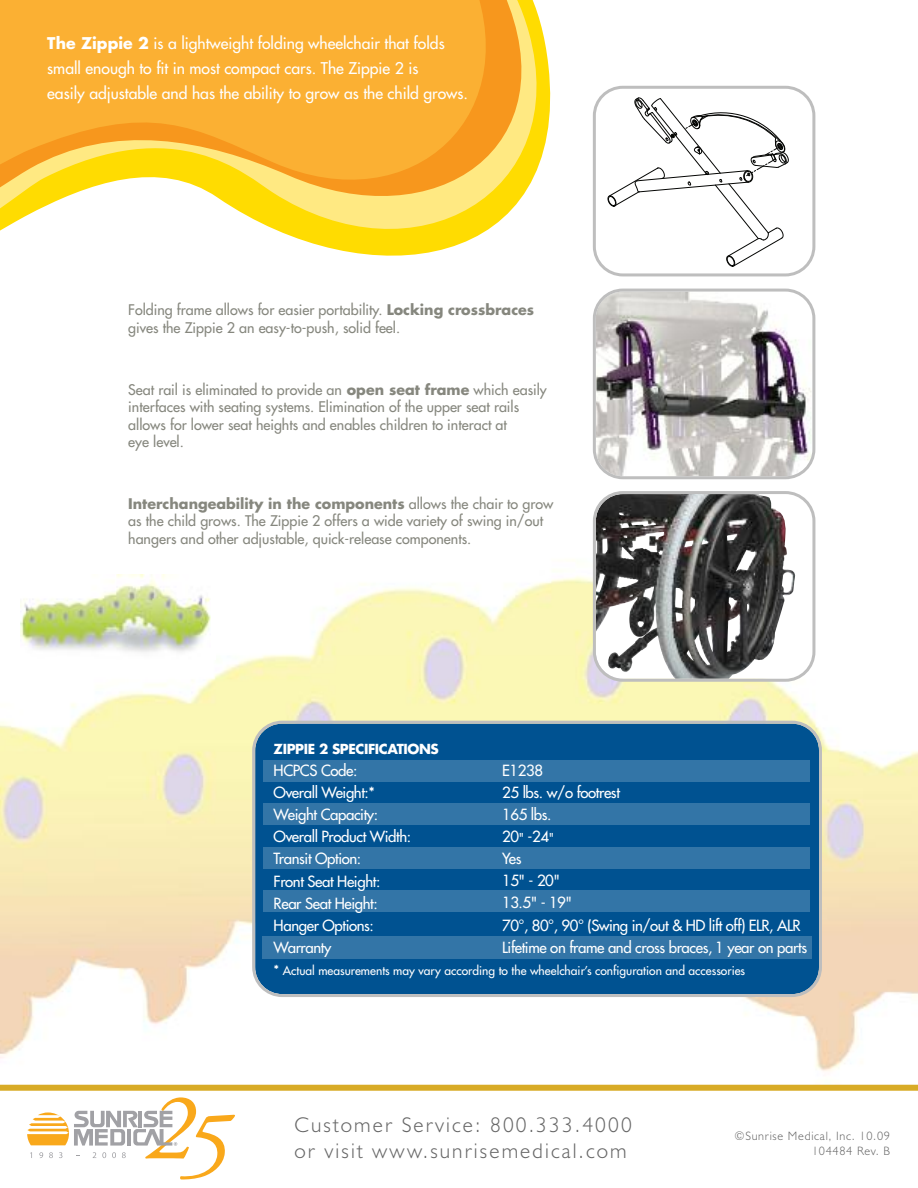
<style>
.page{position:relative;width:918px;height:1188px;background:#fff}
.page>*{position:absolute;margin:0;border:0;box-sizing:border-box;transform-origin:0 0}
.t1{font:300 21.3px/25.5px "Humanist 521 BT";letter-spacing:.1em;color:#666}
.t2{font:15.75px/25.2px "Futura";color:#fff}
.t3{font:15px/22.2px "Futura";letter-spacing:-.025em;color:#fff}
.t4{font:14.25px/17.4px "Futura";color:#86877e}
.t5{font:700 13.5px "Futura";letter-spacing:-.03em;color:#fff}
.t6{font:300 12.15px/14.5px "Humanist 521 BT";letter-spacing:.06em;color:#666;text-align:right}
.t7{font:12px "Futura";color:#fff}
.s1{font-weight:700}
.s2{font-size:13.5px}
.s3{font-size:12px}
</style>
<div class="page">
<img style="left:0;top:536px;width:918px;height:549px">
<svg style="left:532px;top:0;width:19px;height:180px;fill:#ffdc01"></svg>
<svg style="left:0;top:0;width:532px;height:247px;fill:#fbb033"></svg>
<svg style="left:326px;top:247px;width:125px;height:9px"></svg>
<svg style="left:252px;top:721px;width:570px;height:276px"></svg>
<div style="left:263px;top:760px;width:547px;height:152px;background:#005291"></div>
<div style="left:263px;top:760px;width:273px;height:22px;background:#3375a7"></div>
<div style="left:536px;top:760px;width:274px;height:22px;background:#3375a7"></div>
<div style="left:263px;top:803px;width:273px;height:22px;background:#3375a7"></div>
<div style="left:536px;top:803px;width:274px;height:22px;background:#3375a7"></div>
<div style="left:263px;top:847px;width:273px;height:21px;background:#3375a7"></div>
<div style="left:536px;top:847px;width:274px;height:21px;background:#3375a7"></div>
<div style="left:263px;top:890px;width:273px;height:22px;background:#3375a7"></div>
<div style="left:536px;top:890px;width:274px;height:22px;background:#3375a7"></div>
<div style="left:262px;top:937px;width:549px;height:22px;background:#3375a7"></div>
<div style="left:0;top:1085px;width:918px;height:6px;background:#d8ab26"></div>
<svg style="left:27px;top:1097px;width:208px;height:82px"></svg>
<svg style="left:593px;top:86px;width:222px;height:190px"></svg>
<svg style="left:593px;top:289px;width:222px;height:190px"></svg>
<svg style="left:593px;top:491px;width:222px;height:191px"></svg>
<div style="left:20px;top:574px;width:196px;height:86px;background:#fff"></div>
<img style="left:20px;top:574px;width:190px;height:78px">
<p class="t2" style="left:47px;top:31px;width:422px"><span class="s1">The Zippie 2</span> is a lightweight folding wheelchair that folds small enough to fit in most compact cars. The Zippie 2 is<br>easily adjustable and has the ability to grow as the child grows.</p>
<p class="t4" style="left:128px;top:302px;width:408px">Folding frame allows for easier portability. <span class="s1">Locking crossbraces </span>gives the Zippie 2 an easy-to-push, solid feel.</p>
<p class="t4" style="left:128px;top:382px;width:420px">Seat rail is eliminated to provide an <span class="s1">open seat frame</span> which easily interfaces with seating systems. Elimination of the upper seat rails allows for lower seat heights and enables children to interact at<br>eye level.</p>
<p class="t4" style="left:128px;top:496px;width:427px"><span class="s1">Interchangeability in the components</span> allows the chair to grow as the child grows. The Zippie 2 offers a wide variety of swing in/out hangers and other adjustable, quick-release components.</p>
<p class="t5" style="left:274px;top:742px;width:167px">ZIPPIE 2 SPECIFICATIONS</p>
<p class="t3" style="left:274px;top:760px;width:139px">HCPCS Code:<br>Overall Weight:*<br>Weight Capacity:<br>Overall Product Width:<br>Transit Option:<br>Front Seat Height:<br>Rear Seat Height:<br>Hanger Options:<br>Warranty</p>
<p class="t7" style="left:274px;top:965px;width:473px"><span class="s2">*</span> Actual measurements may vary according to the wheelchair’s configuration and accessories</p>
<p class="t3" style="left:502px;top:760px;width:119px">E1238<br>25 lbs. w/o footrest<br>165 lbs.<br>20<span class="s3">"</span> -24<span class="s3">"<br></span>Yes<br>15" - 20"<br>13.5" - 19"</p>
<p class="t3" style="left:502px;top:916px;width:307px">70°, 80°, 90° (Swing in/out &amp; HD lift off) ELR, ALR<br>Lifetime on frame and cross braces, 1 year on parts</p>
<h1 class="t1" style="left:294px;top:1114px;width:339px">Customer Service: 800.333.4000 or visit www.sunrisemedical.com</h1>
<p class="t6" style="left:735px;top:1130px;width:157px">©Sunrise Medical, Inc. 10.09<br>104484 Rev. B</p>
</div>
